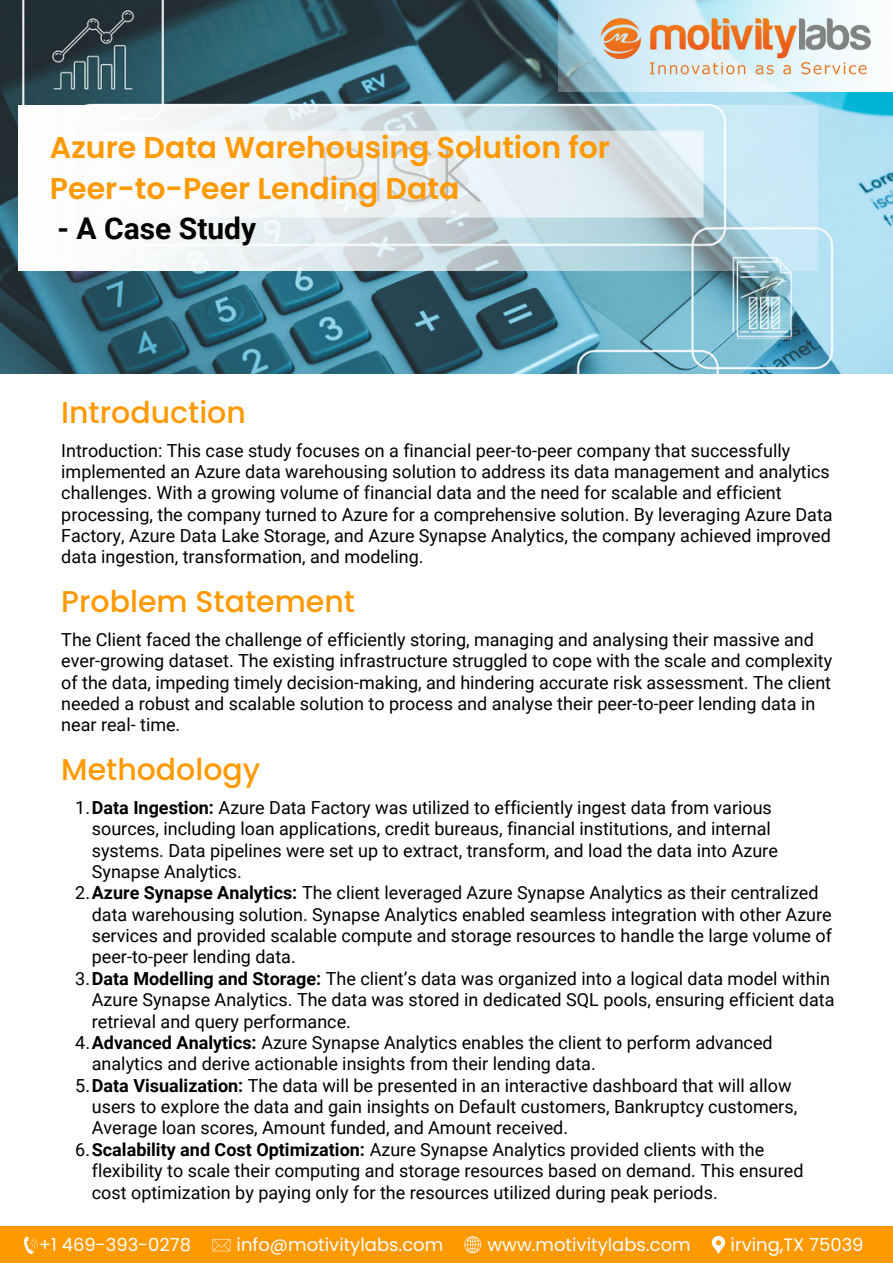
<style>
.page{position:relative;width:893px;height:1264px;background:#fff}
.page>*{position:absolute;margin:0;border:0;box-sizing:border-box;transform-origin:0 0}
.t1{font:600 30px/41.5px "Poppins";color:#f90}
.t2{font:500 30px "Poppins";color:#f90}
.t3{font:700 30px "Roboto";color:#000}
.t4{font:18px/21.3px "Roboto";color:#000}
.t5{font:18px "Poppins";color:#fff}
.s1{font-weight:700}
</style>
<div class="page">
<img style="left:0;top:1px;width:892px;height:372px">
<div style="left:0;top:1225px;width:892px;height:37px;background:#f90"></div>
<img style="left:558px;top:1px;width:334px;height:91px">
<img style="left:19px;top:106px;width:798px;height:165px">
<img style="left:600px;top:0;width:270px;height:97px">
<svg style="left:24px;top:1236px;width:14px;height:18px"></svg>
<svg style="left:212px;top:1239px;width:18px;height:12px"></svg>
<svg style="left:464px;top:1236px;width:17px;height:17px"></svg>
<svg style="left:711px;top:1236px;width:14px;height:17px"></svg>
<p class="t1" style="left:50px;top:126px;width:561px">Azure Data Warehousing Solution for<br>Peer-to-Peer Lending Data</p>
<p class="t3" style="left:57px;top:211px;width:200px">- A Case Study</p>
<p class="t2" style="left:61px;top:391px;width:186px">Introduction</p>
<p class="t4" style="left:61px;top:440px;width:772px">Introduction: This case study focuses on a financial peer-to-peer company that successfully implemented an Azure data warehousing solution to address its data management and analytics challenges. With a growing volume of financial data and the need for scalable and efficient processing, the company turned to Azure for a comprehensive solution. By leveraging Azure Data Factory, Azure Data Lake Storage, and Azure Synapse Analytics, the company achieved improved data ingestion, transformation, and modeling.</p>
<p class="t2" style="left:61px;top:581px;width:295px">Problem Statement</p>
<p class="t4" style="left:61px;top:629px;width:772px">The Client faced the challenge of efficiently storing, managing and analysing their massive and ever-growing dataset. The existing infrastructure struggled to cope with the scale and complexity of the data, impeding timely decision-making, and hindering accurate risk assessment. The client needed a robust and scalable solution to process and analyse their peer-to-peer lending data in near real- time.</p>
<p class="t2" style="left:61px;top:748px;width:200px">Methodology</p>
<p class="t4" style="left:92px;top:797px;width:687px;text-indent:-17px">1.<span class="s1">Data Ingestion:</span> Azure Data Factory was utilized to efficiently ingest data from various sources, including loan applications, credit bureaus, financial institutions, and internal systems. Data pipelines were set up to extract, transform, and load the data into Azure Synapse Analytics.</p>
<p class="t4" style="left:92px;top:882px;width:741px;text-indent:-17px">2.<span class="s1">Azure Synapse Analytics:</span> The client leveraged Azure Synapse Analytics as their centralized data warehousing solution. Synapse Analytics enabled seamless integration with other Azure services and provided scalable compute and storage resources to handle the large volume of peer-to-peer lending data.</p>
<p class="t4" style="left:92px;top:968px;width:744px;text-indent:-17px">3.<span class="s1">Data Modelling and Storage:</span> The client’s data was organized into a logical data model within<br>Azure Synapse Analytics. The data was stored in dedicated SQL pools, ensuring efficient data retrieval and query performance.</p>
<p class="t4" style="left:92px;top:1032px;width:682px;text-indent:-17px">4.<span class="s1">Advanced Analytics:</span> Azure Synapse Analytics enables the client to perform advanced analytics and derive actionable insights from their lending data.</p>
<p class="t4" style="left:92px;top:1074px;width:706px;text-indent:-17px">5.<span class="s1">Data Visualization:</span> The data will be presented in an interactive dashboard that will allow users to explore the data and gain insights on Default customers, Bankruptcy customers,<br>Average loan scores, Amount funded, and Amount received.</p>
<p class="t4" style="left:92px;top:1138px;width:713px;text-indent:-17px">6.<span class="s1">Scalability and Cost Optimization:</span> Azure Synapse Analytics provided clients with the flexibility to scale their computing and storage resources based on demand. This ensured cost optimization by paying only for the resources utilized during peak periods.</p>
<p class="t5" style="left:39px;top:1231px;width:154px">+1 469-393-0278</p>
<p class="t5" style="left:236px;top:1231px;width:208px">info@motivitylabs.com</p>
<p class="t5" style="left:487px;top:1231px;width:205px">www.motivitylabs.com</p>
<p class="t5" style="left:730px;top:1231px;width:134px">irving,TX 75039</p>
</div>
